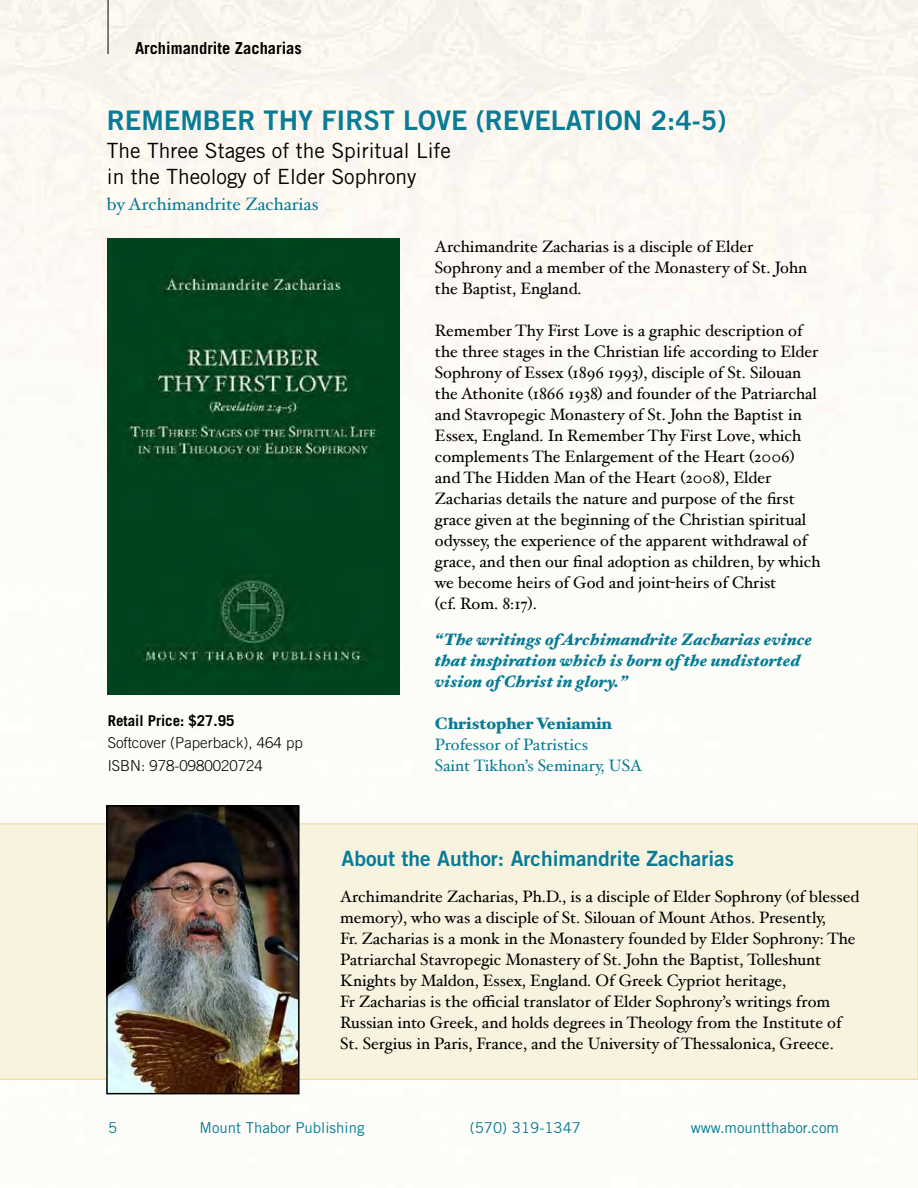
<style>
.page{position:relative;width:918px;height:1188px;background:#fff}
.page>*{position:absolute;margin:0;border:0;box-sizing:border-box;transform-origin:0 0}
.t1{font:27px "Trade Gothic Bold Two";color:#087b96}
.t2{font:21px/25.2px "Trade Gothic";color:#000}
.t3{font:21px "Trade Gothic Bold Two";color:#087b96}
.t4{font:18px "Hoefler Text";color:#087b96}
.t5{font:16.5px/21px "Hoefler Text";color:#000}
.t6{font:italic 900 16.5px/21px "Hoefler Text";color:#087b96}
.t7{font:16.5px/21px "Hoefler Text";color:#087b96}
.t8{font:700 16.5px "Trade Gothic";color:#000}
.t9{font:900 16.5px "Hoefler Text";color:#087b96}
.t10{font:15px "Trade Gothic";color:#087b96}
.t11{font:300 15px/22.5px "Trade Gothic";color:#000}
.t12{font:700 15px "Trade Gothic";color:#000}
</style>
<div class="page">
<img style="left:0;top:0;width:918px;height:1095px">
<img style="left:108px;top:239px;width:291px;height:456px">
<hr style="left:108px;top:0;width:1px;height:54px;background:#000">
<div style="left:0;top:824px;width:918px;height:256px;background:#f8f3df"></div>
<img style="left:109px;top:808px;width:188px;height:283px">
<div style="left:106px;top:805px;width:194px;height:289px;border:2px solid #000"></div>
<p class="t8" style="left:135px;top:38px;width:168px">Archimandrite Zacharias</p>
<h1 class="t1" style="left:107px;top:103px;width:621px">REMEMBER THY FIRST LOVE (REVELATION 2:4-5)</h1>
<p class="t2" style="left:107px;top:138px;width:346px">The Three Stages of the Spiritual Life in the Theology of Elder Sophrony</p>
<p class="t4" style="left:107px;top:194px;width:213px">by Archimandrite Zacharias</p>
<p class="t12" style="left:108px;top:711px;width:128px">Retail Price: $27.95</p>
<p class="t11" style="left:108px;top:732px;width:197px">Softcover (Paperback), 464 pp<br>ISBN: 978-0980020724</p>
<p class="t5" style="left:435px;top:236px;width:374px">Archimandrite Zacharias is a disciple of Elder<br>Sophrony and a member of the Monastery of St. John the Baptist, England.</p>
<p class="t5" style="left:435px;top:320px;width:387px">Remember Thy First Love is a graphic description of the three stages in the Christian life according to Elder Sophrony of Essex (1896 1993), disciple of St. Silouan the Athonite (1866 1938) and founder of the Patriarchal and Stavropegic Monastery of St. John the Baptist in Essex, England. In Remember Thy First Love, which complements The Enlargement of the Heart (2006) and The Hidden Man of the Heart (2008), Elder Zacharias details the nature and purpose of the first grace given at the beginning of the Christian spiritual odyssey, the experience of the apparent withdrawal of grace, and then our final adoption as children, by which we become heirs of God and joint-heirs of Christ<br>(cf. Rom. 8:17).</p>
<p class="t6" style="left:435px;top:629px;width:379px">“The writings ofArchimandrite Zacharias evince that inspiration which is born ofthe undistorted vision ofChrist in glory.”</p>
<p class="t9" style="left:435px;top:714px;width:179px">Christopher Veniamin</p>
<p class="t7" style="left:435px;top:734px;width:209px">Professor of Patristics<br>Saint Tikhon’s Seminary, USA</p>
<p class="t3" style="left:342px;top:846px;width:394px">About the Author: Archimandrite Zacharias</p>
<p class="t5" style="left:340px;top:886px;width:521px">Archimandrite Zacharias, Ph.D., is a disciple of Elder Sophrony (of blessed memory), who was a disciple of St. Silouan of Mount Athos. Presently,<br>Fr. Zacharias is a monk in the Monastery founded by Elder Sophrony: The Patriarchal Stavropegic Monastery of St. John the Baptist, Tolleshunt Knights by Maldon, Essex, England. Of Greek Cypriot heritage,<br>Fr Zacharias is the official translator of Elder Sophrony’s writings from Russian into Greek, and holds degrees in Theology from the Institute of St. Sergius in Paris, France, and the University of Thessalonica, Greece.</p>
<p class="t10" style="left:108px;top:1119px;width:11px">5</p>
<p class="t10" style="left:200px;top:1119px;width:167px">Mount Thabor Publishing</p>
<p class="t10" style="left:470px;top:1119px;width:113px">(570) 319-1347</p>
<p class="t10" style="left:691px;top:1119px;width:150px">www.mountthabor.com</p>
</div>
